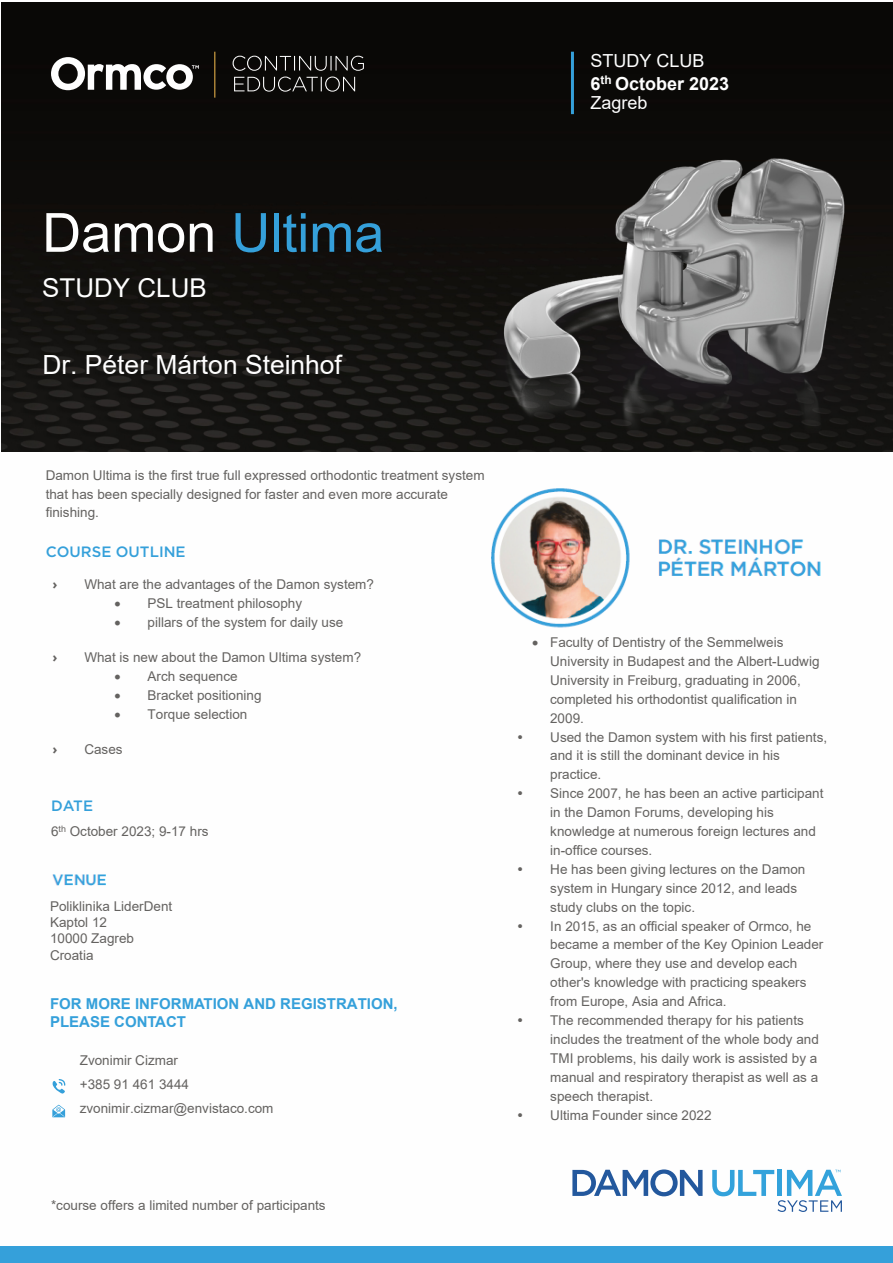
<style>
.page{position:relative;width:893px;height:1263px;background:#fff}
.page>*{position:absolute;margin:0;border:0;box-sizing:border-box;transform-origin:0 0}
.t1{font:54px "Arial";color:#35a0da}
.t2{font:26.4px "Arial";color:#fefefe}
.t3{font:25.95px "Arial";color:#fefefe}
.t4{font:700 18px/22.5px "Arial";color:#fefefe}
.t5{font:18px "Arial";color:#fefefe}
.t6{font:700 15px/18px "Arial";color:#35a0da}
.t7{font:500 15px "Gotham";color:#35a0da}
.t8{font:13.5px/18.9px "Arial";color:#646260}
.t9{font:700 13.5px "Gotham";color:#646260}
.s1{color:#fefefe}
.s2{font-weight:400}
</style>
<div class="page">
<img style="left:1px;top:3px;width:892px;height:448px">
<div style="left:0;top:1247px;width:893px;height:16px;background:#35a0da"></div>
<hr style="left:571px;top:52px;width:3px;height:62px;background:#35a0da">
<svg style="left:233px;top:56px;width:131px;height:36px"></svg>
<svg style="left:51px;top:57px;width:148px;height:33px"></svg>
<hr style="left:215px;top:52px;width:1px;height:46px;background:#f7be4e">
<img style="left:471px;top:152px;width:413px;height:281px">
<svg style="left:52px;top:1079px;width:13px;height:15px"></svg>
<svg style="left:52px;top:1104px;width:13px;height:13px"></svg>
<svg style="left:572px;top:1169px;width:131px;height:27px"></svg>
<svg style="left:712px;top:1170px;width:130px;height:42px"></svg>
<img style="left:52px;top:874px;width:54px;height:12px">
<img style="left:491px;top:488px;width:330px;height:140px">
<h1 class="t1" style="left:42px;top:196px;width:344px"><span class="s1">Damon</span> Ultima</h1>
<h3 class="t3" style="left:42px;top:270px;width:166px">STUDY CLUB</h3>
<h2 class="t2" style="left:42px;top:347px;width:301px">Dr. Péter Márton Steinhof</h2>
<p class="t8" style="left:46px;top:465px;width:440px">Damon Ultima is the first true full expressed orthodontic treatment system that has been specially designed for faster and even more accurate finishing.</p>
<p class="t7" style="left:46px;top:544px;width:141px">COURSE OUTLINE</p>
<p class="t9" style="left:52px;top:578px;width:7px">›</p>
<p class="t8" style="left:84px;top:575px;width:291px">What are the advantages of the Damon system?</p>
<p class="t8" style="left:114px;top:593px;width:189px">• PSL treatment philosophy</p>
<p class="t8" style="left:114px;top:612px;width:231px">• pillars of the system for daily use</p>
<p class="t9" style="left:52px;top:651px;width:7px">›</p>
<p class="t8" style="left:84px;top:647px;width:278px">What is new about the Damon Ultima system?</p>
<p class="t8" style="left:114px;top:666px;width:125px">• Arch sequence</p>
<p class="t8" style="left:114px;top:685px;width:149px">• Bracket positioning</p>
<p class="t8" style="left:114px;top:704px;width:135px">• Torque selection</p>
<p class="t9" style="left:52px;top:743px;width:7px">›</p>
<p class="t8" style="left:84px;top:739px;width:40px">Cases</p>
<p class="t7" style="left:51px;top:799px;width:43px">DATE</p>
<p class="t8" style="left:51px;top:822px;width:159px">6<sup>th</sup> October 2023; 9-17 hrs</p>
<p class="t8" style="left:50px;top:898px;width:124px;line-height:16.2px">Poliklinika LiderDent<br>Kaptol 12<br>10000 Zagreb<br>Croatia</p>
<p class="t6" style="left:50px;top:994px;width:349px">FOR MORE INFORMATION AND REGISTRATION,<br>PLEASE CONTACT</p>
<p class="t8" style="left:80px;top:1048px;width:195px;line-height:24px">Zvonimir Cizmar<br>+385 91 461 3444 zvonimir.cizmar@envistaco.com</p>
<p class="t8" style="left:51px;top:1196px;width:276px">*course offers a limited number of participants</p>
<h3 class="t4" style="left:591px;top:50px;width:140px"><span class="s2">STUDY CLUB<br></span>6<sup>th</sup> October 2023</h3>
<h3 class="t5" style="left:591px;top:90px;width:59px">Zagreb</h3>
<p class="t8" style="left:550px;top:633px;width:279px;text-indent:-18px">• Faculty of Dentistry of the Semmelweis University in Budapest and the Albert-Ludwig University in Freiburg, graduating in 2006, completed his orthodontist qualification in 2009.<br>Used the Damon system with his first patients, and it is still the dominant device in his practice.<br>Since 2007, he has been an active participant in the Damon Forums, developing his knowledge at numerous foreign lectures and in-office courses.<br>He has been giving lectures on the Damon system in Hungary since 2012, and leads study clubs on the topic.<br>In 2015, as an official speaker of Ormco, he became a member of the Key Opinion Leader Group, where they use and develop each other's knowledge with practicing speakers from Europe, Asia and Africa.<br>The recommended therapy for his patients includes the treatment of the whole body and TMI problems, his daily work is assisted by a manual and respiratory therapist as well as a speech therapist.<br>Ultima Founder since 2022</p>
</div>
